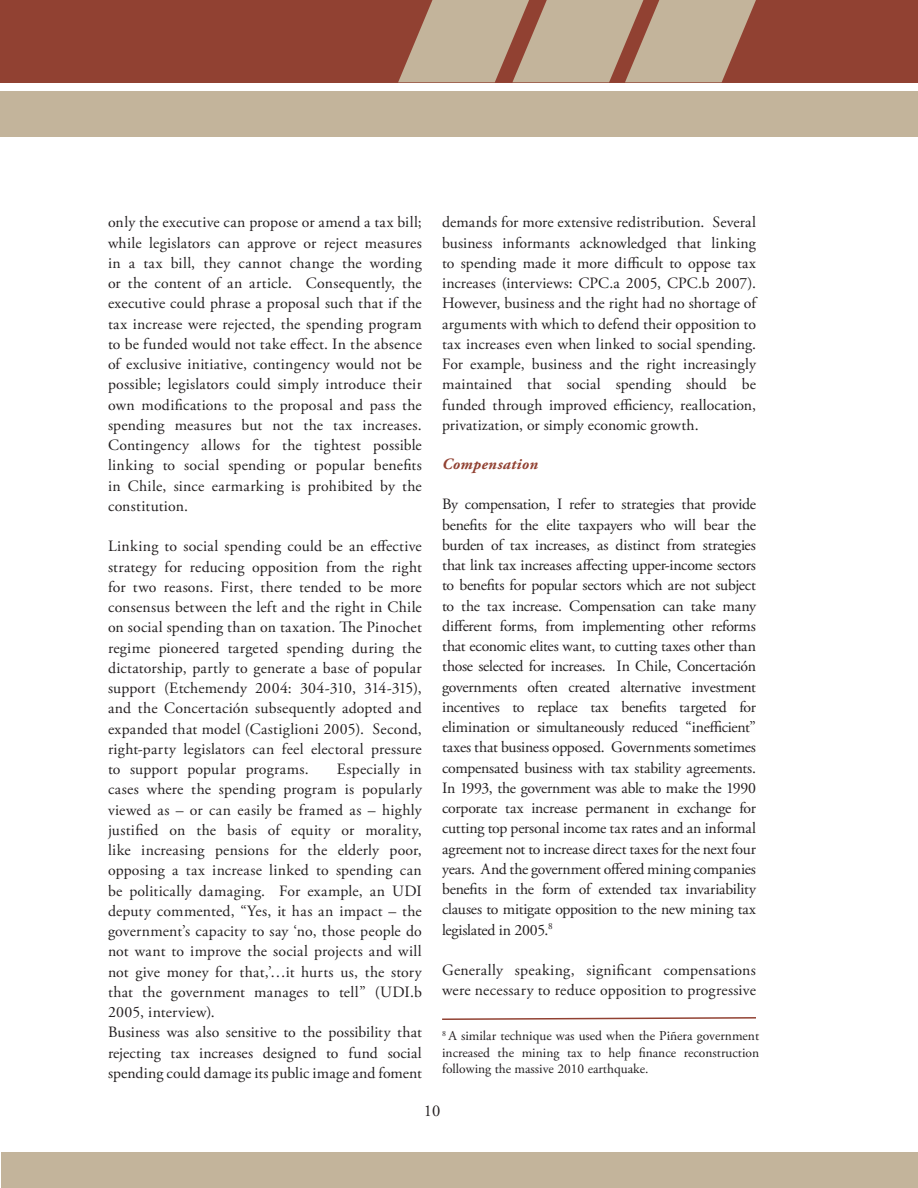
<style>
.page{position:relative;width:918px;height:1188px;background:#fff}
.page>*{position:absolute;margin:0;border:0;box-sizing:border-box;transform-origin:0 0}
.t1{font:16.5px "Adobe Garamond Pro";color:#231f20}
.text_English_no_inde{font:15.75px/20.2px "Adobe Garamond Pro";letter-spacing:.005em;color:#231f20;text-align:justify}
.subhead_B{font:italic 700 15.75px "Adobe Garamond Pro";letter-spacing:.025em;color:#914132}
.text_English{font:13.5px/16.5px "Adobe Garamond Pro";color:#231f20;text-align:justify}
</style>
<div class="page">
<div style="left:0;top:0;width:918px;height:82px;background:#914132"></div>
<div style="left:0;top:92px;width:918px;height:45px;background:#c3b49b"></div>
<svg style="left:398px;top:0;width:358px;height:82px"></svg>
<div style="left:1px;top:1153px;width:917px;height:35px;background:#c3b49b"></div>
<svg style="left:442px;top:1017px;width:314px;height:3px"></svg>
<p class="text_English_no_inde" style="left:108px;top:213px;width:315px">only the executive can propose or amend a tax bill; while legislators can approve or reject measures in a tax bill, they cannot change the wording or the content of an article. Consequently, the executive could phrase a proposal such that if the tax increase were rejected, the spending program to be funded would not take effect. In the absence of exclusive initiative, contingency would not be possible; legislators could simply introduce their own modifications to the proposal and pass the spending measures but not the tax increases.<br>Contingency allows for the tightest possible linking to social spending or popular benefits in Chile, since earmarking is prohibited by the constitution.</p>
<p class="text_English_no_inde" style="left:108px;top:537px;width:315px">Linking to social spending could be an effective strategy for reducing opposition from the right for two reasons. First, there tended to be more consensus between the left and the right in Chile on social spending than on taxation. The Pinochet regime pioneered targeted spending during the dictatorship, partly to generate a base of popular support (Etchemendy 2004: 304-310, 314-315), and the Concertación subsequently adopted and expanded that model (Castiglioni 2005). Second, right-party legislators can feel electoral pressure to support popular programs.</p>
<p class="text_English_no_inde" style="left:108px;top:760px;width:315px;text-indent:229px">Especially in cases where the spending program is popularly viewed as – or can easily be framed as – highly justified on the basis of equity or morality, like increasing pensions for the elderly poor, opposing a tax increase linked to spending can be politically damaging. For example, an UDI deputy commented, “Yes, it has an impact – the government’s capacity to say ‘no, those people do not want to improve the social projects and will not give money for that,’…it hurts us, the story that the government manages to tell” (UDI.b 2005, interview).</p>
<p class="text_English_no_inde" style="left:108px;top:1023px;width:315px">Business was also sensitive to the possibility that rejecting tax increases designed to fund social spending could damage its public image and foment</p>
<p class="text_English_no_inde" style="left:442px;top:213px;width:315px">demands for more extensive redistribution. Several business informants acknowledged that linking to spending made it more difficult to oppose tax increases (interviews: CPC.a 2005, CPC.b 2007).<br>However, business and the right had no shortage of arguments with which to defend their opposition to tax increases even when linked to social spending.<br>For example, business and the right increasingly maintained that social spending should be funded through improved efficiency, reallocation, privatization, or simply economic growth.</p>
<p class="subhead_B" style="left:442px;top:455px;width:97px">Compensation</p>
<p class="text_English_no_inde" style="left:442px;top:495px;width:315px">By compensation, I refer to strategies that provide benefits for the elite taxpayers who will bear the burden of tax increases, as distinct from strategies that link tax increases affecting upper-income sectors to benefits for popular sectors which are not subject to the tax increase. Compensation can take many different forms, from implementing other reforms that economic elites want, to cutting taxes other than those selected for increases. In Chile, Concertación governments often created alternative investment incentives to replace tax benefits targeted for elimination or simultaneously reduced “inefficient” taxes that business opposed. Governments sometimes compensated business with tax stability agreements.<br>In 1993, the government was able to make the 1990 corporate tax increase permanent in exchange for cutting top personal income tax rates and an informal agreement not to increase direct taxes for the next four years. And the government offered mining companies benefits in the form of extended tax invariability clauses to mitigate opposition to the new mining tax legislated in 2005.<sup>8</sup></p>
<p class="text_English_no_inde" style="left:442px;top:961px;width:315px">Generally speaking, significant compensations were necessary to reduce opposition to progressive</p>
<p class="text_English" style="left:442px;top:1028px;width:319px"><sup>8</sup> A similar technique was used when the Piñera government increased the mining tax to help finance reconstruction following the massive 2010 earthquake.</p>
<p class="t1" style="left:424px;top:1101px;width:18px">10</p>
</div>
